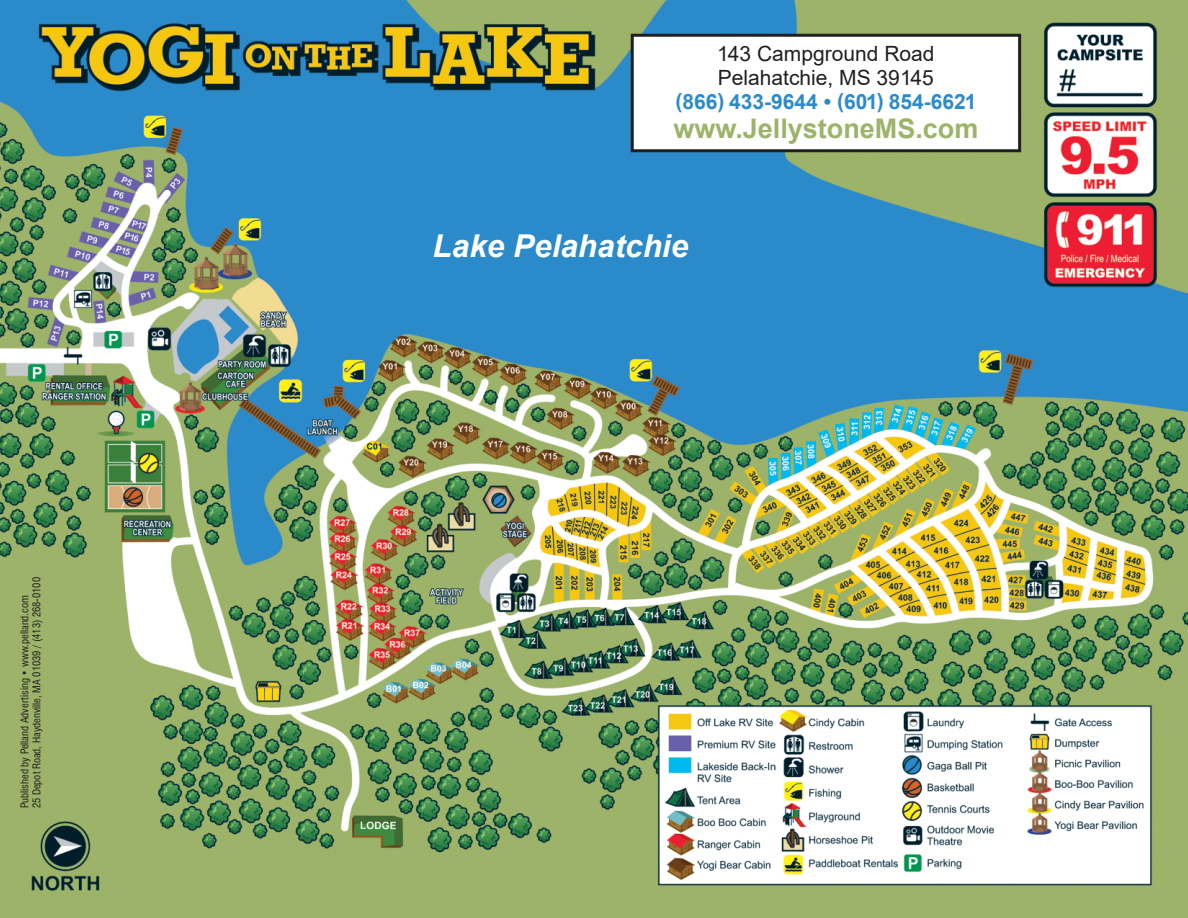
<style>
.page{position:relative;width:1188px;height:918px;background:#fff}
.page>*{position:absolute;margin:0;border:0;box-sizing:border-box;transform-origin:0 0}
.t1{font:italic 700 31.5px "Arial";color:#fff}
.t2{font:700 27px "Arial";color:#9cb46a}
.t3{font:21px/24px "Arial";color:#231f20}
.t4{font:700 21px "Arial";color:#2c8bcb}
.t5{font:condensed 10.5px/12px "Swiss 721 BT";color:#231f20}
</style>
<div class="page">
<img style="left:0;top:0;width:1188px;height:918px">
<div style="left:632px;top:35px;width:388px;height:116px;background:#fff"></div>
<div style="left:631px;top:34px;width:390px;height:118px;border:3px solid #231f20"></div>
<p class="t5" style="left:19px;top:808px;width:233px;rotate:-90deg">Published by Pelland Advertising • www.pelland.com<br>25 Depot Road, Haydenville, MA 01039 / (413) 268-0100</p>
<h3 class="t3" style="left:717px;top:42px;width:219px">143 Campground Road<br>Pelahatchie, MS 39145</h3>
<h3 class="t4" style="left:675px;top:90px;width:302px">(866) 433-9644 • (601) 854-6621</h3>
<h2 class="t2" style="left:673px;top:114px;width:307px">www.JellystoneMS.com</h2>
<h1 class="t1" style="left:433px;top:228px;width:257px">Lake Pelahatchie</h1>
</div>
